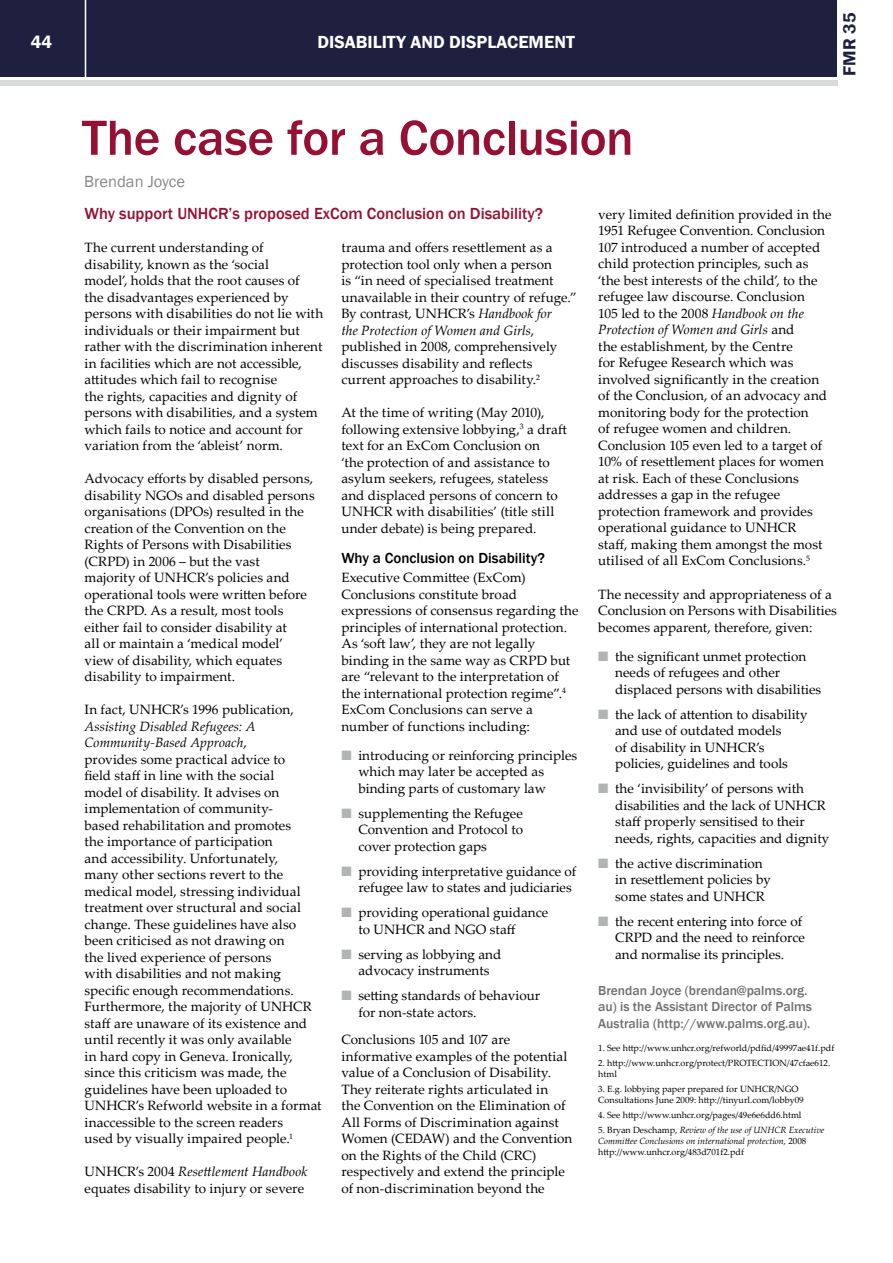
<style>
.page{position:relative;width:893px;height:1263px;background:#fff}
.page>*{position:absolute;margin:0;border:0;box-sizing:border-box;transform-origin:0 0}
.t1{font:500 51px "Franklin Gothic";letter-spacing:-.005em;color:#951134}
.t2{font:600 18px "Franklin Gothic";color:#fff}
.t3{font:600 18px "Franklin Gothic";color:#1f203f}
.t4{font:500 16.5px "Franklin Gothic";color:#951134}
.t5{font:16.5px "Franklin Gothic";color:#87888a}
.t6{font:500 15px "Franklin Gothic";color:#000}
.t7{font:13.5px/16.5px "Palatino Linotype";letter-spacing:.005em;color:#000}
.t8{font:500 13.5px/16.5px "Franklin Gothic";color:#707172}
.t9{font:9px/10.8px "Palatino Linotype";color:#000}
.t10{font:italic 9px/10.8px "Palatino Linotype";color:#000}
.s1{font-style:italic}
.s2{color:#b1b3b4}
.s3{font-style:normal}
</style>
<div class="page">
<div style="left:0;top:0;width:836px;height:77px;background:#1f203f"></div>
<div style="left:0;top:80px;width:837px;height:5px;background:#d9dadb"></div>
<hr style="left:85px;top:0;width:1px;height:78px;background:#fff">
<h2 class="t2" style="left:31px;top:31px;width:23px">44</h2>
<h2 class="t2" style="left:318px;top:31px;width:259px">DISABILITY AND DISPLACEMENT</h2>
<h1 class="t1" style="left:82px;top:106px;width:553px">The case for a Conclusion</h1>
<p class="t5" style="left:84px;top:172px;width:103px">Brendan Joyce</p>
<h2 class="t3" style="left:838px;top:76px;width:64px;rotate:-90deg">FMR 35</h2>
<p class="t4" style="left:85px;top:203px;width:460px">Why support UNHCR’s proposed ExCom Conclusion on Disability?</p>
<p class="t7" style="left:85px;top:239px;width:240px">The current understanding of disability, known as the ‘social<br>model’, holds that the root causes of<br>the disadvantages experienced by persons with disabilities do not lie with individuals or their impairment but rather with the discrimination inherent in facilities which are not accessible, attitudes which fail to recognise<br>the rights, capacities and dignity of persons with disabilities, and a system which fails to notice and account for variation from the ‘ableist’ norm.</p>
<p class="t7" style="left:85px;top:470px;width:232px">Advocacy efforts by disabled persons, disability NGOs and disabled persons organisations (DPOs) resulted in the creation of the Convention on the Rights of Persons with Disabilities (CRPD) in 2006 – but the vast<br>majority of UNHCR’s policies and operational tools were written before the CRPD. As a result, most tools either fail to consider disability at<br>all or maintain a ‘medical model’ view of disability, which equates disability to impairment.</p>
<p class="t7" style="left:85px;top:701px;width:211px">In fact, UNHCR’s 1996 publication,</p>
<p class="t7" style="left:85px;top:717px;width:239px"><span class="s1">Assisting Disabled Refugees: A Community-Based Approach</span>,<br>provides some practical advice to<br>field staff in line with the social<br>model of disability. It advises on implementation of community-<br>based rehabilitation and promotes<br>the importance of participation<br>and accessibility. Unfortunately,<br>many other sections revert to the medical model, stressing individual treatment over structural and social change. These guidelines have also been criticised as not drawing on<br>the lived experience of persons<br>with disabilities and not making specific enough recommendations.<br>Furthermore, the majority of UNHCR staff are unaware of its existence and until recently it was only available<br>in hard copy in Geneva. Ironically, since this criticism was made, the guidelines have been uploaded to UNHCR’s Refworld website in a format inaccessible to the screen readers<br>used by visually impaired people.<sup>1</sup></p>
<p class="t7" style="left:85px;top:1163px;width:224px">UNHCR’s 2004 <span class="s1">Resettlement Handbook </span>equates disability to injury or severe</p>
<p class="t7" style="left:341px;top:239px;width:237px">trauma and offers resettlement as a protection tool only when a person<br>is “in need of specialised treatment unavailable in their country of refuge.” By contrast, UNHCR’s <span class="s1">Handbook for<br>the Protection of Women and Girls</span>, published in 2008, comprehensively discusses disability and reflects current approaches to disability.<sup>2</sup></p>
<p class="t7" style="left:341px;top:404px;width:227px">At the time of writing (May 2010), following extensive lobbying,<sup>3</sup> a draft text for an ExCom Conclusion on<br>‘the protection of and assistance to asylum seekers, refugees, stateless and displaced persons of concern to UNHCR with disabilities’ (title still under debate) is being prepared.</p>
<p class="t6" style="left:341px;top:548px;width:205px">Why a Conclusion on Disability?</p>
<p class="t7" style="left:341px;top:569px;width:239px">Executive Committee (ExCom)<br>Conclusions constitute broad expressions of consensus regarding the principles of international protection.<br>As ‘soft law’, they are not legally binding in the same way as CRPD but are “relevant to the interpretation of the international protection regime”.<sup>4<br></sup>ExCom Conclusions can serve a number of functions including:</p>
<p class="t7" style="left:358px;top:746px;width:220px;text-indent:-17px"><span class="s2">■</span> introducing or reinforcing principles which may later be accepted as binding parts of customary law</p>
<p class="t7" style="left:358px;top:804px;width:166px;text-align:justify;text-indent:-17px"><span class="s2">■</span> supplementing the Refugee Convention and Protocol to cover protection gaps</p>
<p class="t7" style="left:358px;top:862px;width:220px;text-indent:-17px"><span class="s2">■</span> providing interpretative guidance of refugee law to states and judiciaries</p>
<p class="t7" style="left:358px;top:904px;width:191px;text-indent:-17px"><span class="s2">■</span> providing operational guidance to UNHCR and NGO staff</p>
<p class="t7" style="left:341px;top:945px;width:161px;text-align:center"><span class="s2">■</span> serving as lobbying and advocacy instruments</p>
<p class="t7" style="left:358px;top:987px;width:183px;text-indent:-17px"><span class="s2">■</span> setting standards of behaviour for non-state actors.</p>
<p class="t7" style="left:341px;top:1031px;width:233px">Conclusions 105 and 107 are informative examples of the potential value of a Conclusion of Disability.<br>They reiterate rights articulated in<br>the Convention on the Elimination of All Forms of Discrimination against Women (CEDAW) and the Convention on the Rights of the Child (CRC) respectively and extend the principle of non-discrimination beyond the</p>
<p class="t7" style="left:598px;top:206px;width:235px">very limited definition provided in the 1951 Refugee Convention. Conclusion 107 introduced a number of accepted child protection principles, such as ‘the best interests of the child’, to the refugee law discourse. Conclusion<br>105 led to the 2008 <span class="s1">Handbook on the Protection of Women and Girls</span> and<br>the establishment, by the Centre<br>for Refugee Research which was involved significantly in the creation of the Conclusion, of an advocacy and monitoring body for the protection<br>of refugee women and children.<br>Conclusion 105 even led to a target of 10% of resettlement places for women at risk. Each of these Conclusions addresses a gap in the refugee protection framework and provides operational guidance to UNHCR<br>staff, making them amongst the most utilised of all ExCom Conclusions.<sup>5</sup></p>
<p class="t7" style="left:598px;top:585px;width:240px">The necessity and appropriateness of a<br>Conclusion on Persons with Disabilities becomes apparent, therefore, given:</p>
<p class="t7" style="left:615px;top:647px;width:207px;text-indent:-17px"><span class="s2">■</span> the significant unmet protection needs of refugees and other displaced persons with disabilities</p>
<p class="t7" style="left:615px;top:705px;width:194px;text-indent:-17px"><span class="s2">■</span> the lack of attention to disability and use of outdated models<br>of disability in UNHCR’s policies, guidelines and tools</p>
<p class="t7" style="left:615px;top:780px;width:216px;text-indent:-17px"><span class="s2">■</span> the ‘invisibility’ of persons with disabilities and the lack of UNHCR staff properly sensitised to their needs, rights, capacities and dignity</p>
<p class="t7" style="left:615px;top:854px;width:157px;text-indent:-17px"><span class="s2">■</span> the active discrimination in resettlement policies by some states and UNHCR</p>
<p class="t7" style="left:615px;top:912px;width:191px;text-indent:-17px"><span class="s2">■</span> the recent entering into force of<br>CRPD and the need to reinforce and normalise its principles.</p>
<p class="t8" style="left:598px;top:982px;width:215px">Brendan Joyce (brendan@palms.org. au) is the Assistant Director of Palms<br>Australia (http://www.palms.org.au).</p>
<p class="t9" style="left:598px;top:1042px;width:238px">1. See http://www.unhcr.org/refworld/pdfid/49997ae41f.pdf</p>
<p class="t9" style="left:598px;top:1057px;width:234px">2. http://www.unhcr.org/protect/PROTECTION/47cfae612. html</p>
<p class="t9" style="left:598px;top:1083px;width:207px">3. E.g. lobbying paper prepared for UNHCR/NGO<br>Consultations June 2009: http://tinyurl.com/lobby09</p>
<p class="t9" style="left:598px;top:1109px;width:205px">4. See http://www.unhcr.org/pages/49e6e6dd6.html</p>
<p class="t10" style="left:598px;top:1124px;width:228px"><span class="s3">5. Bryan Deschamp,</span> Review of the use of UNHCR Executive<br>Committee Conclusions on international protection, <span class="s3">2008 http://www.unhcr.org/483d701f2.pdf</span></p>
</div>
